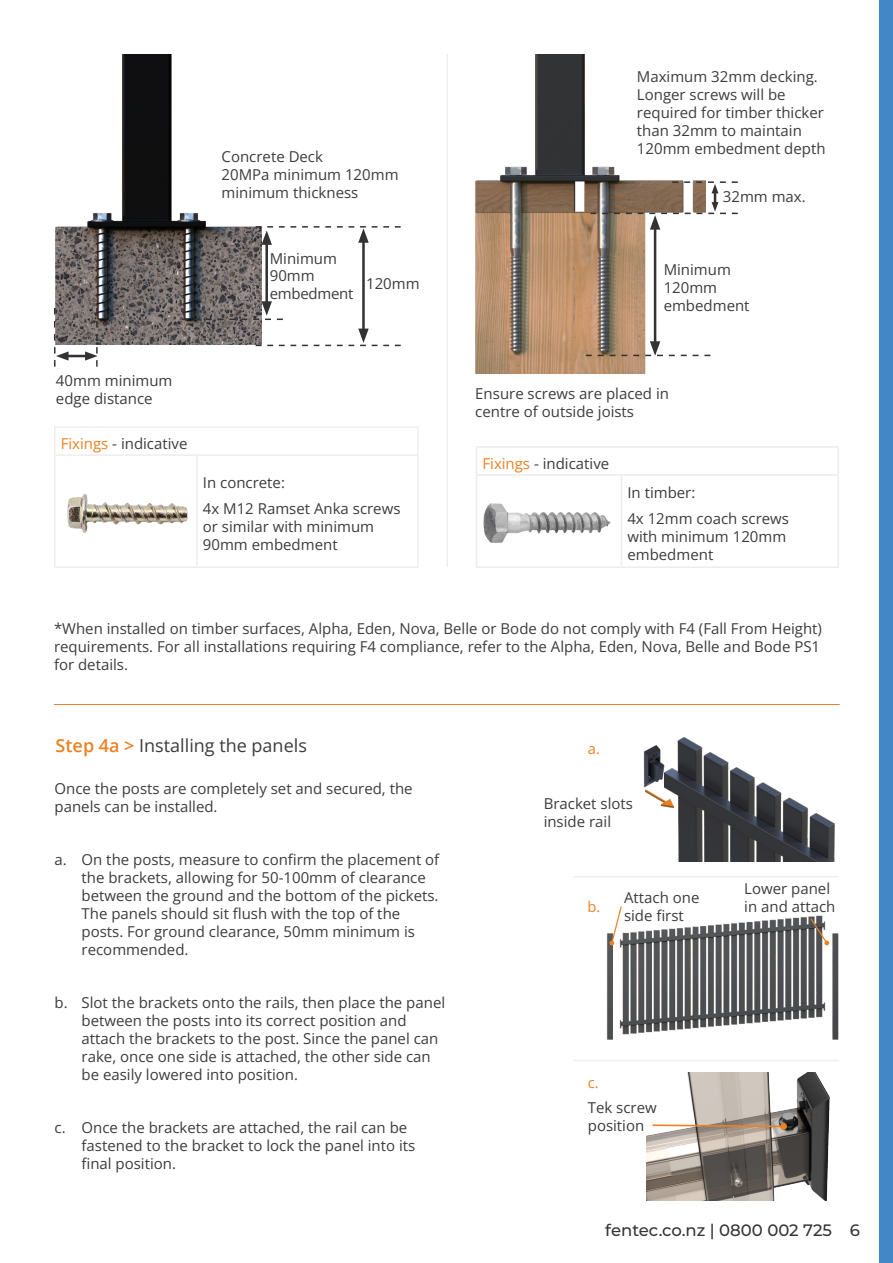
<style>
.page{position:relative;width:893px;height:1263px;background:#fff}
.page>*{position:absolute;margin:0;border:0;box-sizing:border-box;transform-origin:0 0}
.t1{font:18px "Open Sans";color:#3c3c3d}
.t2{font:500 16.5px "Montserrat";color:#333434}
.t3{font:15px/18px "Open Sans";color:#3c3c3d}
.t4{font:14.7px "Open Sans";color:#ed8123}
.s1{color:#ed8123}
.s2{font-weight:600;color:#ed8123}
</style>
<div class="page">
<div style="left:879px;top:0;width:14px;height:1263px;background:#4387c7"></div>
<hr style="left:55px;top:454px;width:142px;height:2px;background:#efecea">
<hr style="left:197px;top:454px;width:220px;height:2px;background:#efecea">
<hr style="left:196px;top:456px;width:2px;height:110px;background:#efecea">
<hr style="left:54px;top:426px;width:143px;height:2px;background:#efedec">
<svg style="left:54px;top:428px;width:1px;height:27px"></svg>
<hr style="left:197px;top:426px;width:222px;height:2px;background:#efedec">
<hr style="left:417px;top:428px;width:2px;height:27px;background:#efedec">
<hr style="left:54px;top:455px;width:1px;height:111px;background:#efedec">
<hr style="left:417px;top:455px;width:2px;height:111px;background:#efedec">
<hr style="left:54px;top:566px;width:143px;height:2px;background:#efedec">
<hr style="left:197px;top:566px;width:222px;height:2px;background:#efedec">
<img style="left:67px;top:493px;width:121px;height:40px">
<img style="left:55px;top:54px;width:206px;height:290px">
<hr style="left:65px;top:355px;width:24px;height:2px;background:#333132">
<svg style="left:54px;top:308px;width:15px;height:59px"></svg>
<hr style="left:265px;top:240px;width:3px;height:66px;background:#333132">
<hr style="left:362px;top:238px;width:3px;height:95px;background:#333132">
<svg style="left:85px;top:308px;width:13px;height:59px"></svg>
<svg style="left:256px;top:329px;width:145px;height:17px"></svg>
<svg style="left:182px;top:301px;width:101px;height:19px"></svg>
<svg style="left:256px;top:226px;width:145px;height:19px"></svg>
<hr style="left:446px;top:54px;width:2px;height:513px;background:#efedec">
<hr style="left:476px;top:446px;width:145px;height:2px;background:#efecea">
<svg style="left:476px;top:448px;width:1px;height:26px"></svg>
<hr style="left:621px;top:446px;width:218px;height:2px;background:#efecea">
<hr style="left:837px;top:448px;width:2px;height:26px;background:#efecea">
<hr style="left:476px;top:474px;width:145px;height:2px;background:#efecea">
<hr style="left:476px;top:476px;width:1px;height:90px;background:#efecea">
<hr style="left:621px;top:474px;width:218px;height:2px;background:#efecea">
<hr style="left:621px;top:476px;width:1px;height:90px;background:#efecea">
<hr style="left:837px;top:476px;width:2px;height:90px;background:#efecea">
<hr style="left:476px;top:566px;width:145px;height:2px;background:#efecea">
<hr style="left:621px;top:566px;width:218px;height:2px;background:#efecea">
<img style="left:483px;top:503px;width:128px;height:40px">
<img style="left:476px;top:54px;width:229px;height:320px">
<hr style="left:654px;top:225px;width:2px;height:121px;background:#333132">
<svg style="left:586px;top:341px;width:124px;height:15px"></svg>
<svg style="left:590px;top:181px;width:148px;height:49px"></svg>
<img style="left:643px;top:745px;width:22px;height:43px">
<img style="left:665px;top:738px;width:170px;height:123px">
<img style="left:645px;top:788px;width:29px;height:24px">
<img style="left:647px;top:1072px;width:182px;height:129px">
<svg style="left:651px;top:1123px;width:136px;height:7px"></svg>
<img style="left:607px;top:915px;width:231px;height:125px">
<svg style="left:609px;top:906px;width:14px;height:40px"></svg>
<svg style="left:809px;top:917px;width:20px;height:29px"></svg>
<hr style="left:574px;top:876px;width:265px;height:1px;background:#efedec">
<hr style="left:574px;top:1060px;width:265px;height:1px;background:#efedec">
<hr style="left:54px;top:704px;width:786px;height:1px;background:#ed8123">
<p class="t3" style="left:222px;top:147px;width:103px">Concrete Deck</p>
<p class="t3" style="left:222px;top:165px;width:178px">20MPa minimum 120mm minimum thickness</p>
<p class="t3" style="left:270px;top:250px;width:85px;line-height:17.1px">Minimum<br>90mm embedment</p>
<p class="t3" style="left:366px;top:274px;width:55px">120mm</p>
<p class="t3" style="left:56px;top:372px;width:118px">40mm minimum edge distance</p>
<p class="t3" style="left:61px;top:434px;width:128px"><span class="s1">Fixings</span> - indicative</p>
<p class="t3" style="left:203px;top:473px;width:84px">In concrete:</p>
<p class="t3" style="left:203px;top:500px;width:199px">4x M12 Ramset Anka screws or similar with minimum<br>90mm embedment</p>
<p class="t3" style="left:637px;top:67px;width:190px">Maximum 32mm decking.<br>Longer screws will be required for timber thicker than 32mm to maintain<br>120mm embedment depth</p>
<p class="t3" style="left:723px;top:187px;width:84px">32mm max.</p>
<p class="t3" style="left:664px;top:260px;width:87px">Minimum<br>120mm embedment</p>
<p class="t3" style="left:475px;top:384px;width:195px">Ensure screws are placed in centre of outside joists</p>
<p class="t3" style="left:482px;top:454px;width:128px"><span class="s1">Fixings</span> - indicative</p>
<p class="t3" style="left:627px;top:483px;width:69px">In timber:</p>
<p class="t3" style="left:627px;top:509px;width:163px">4x 12mm coach screws with minimum 120mm embedment</p>
<p class="t3" style="left:54px;top:619px;width:769px;text-align:justify">*When installed on timber surfaces, Alpha, Eden, Nova, Belle or Bode do not comply with F4 (Fall From Height) requirements. For all installations requiring F4 compliance, refer to the Alpha, Eden, Nova, Belle and Bode PS1 for details.</p>
<p class="t1" style="left:56px;top:733px;width:253px"><span class="s2">Step 4a &gt;</span> Installing the panels</p>
<p class="t3" style="left:55px;top:779px;width:360px">Once the posts are completely set and secured, the panels can be installed.</p>
<p class="t3" style="left:82px;top:850px;width:359px;text-indent:-27px">a. On the posts, measure to confirm the placement of the brackets, allowing for 50-100mm of clearance between the ground and the bottom of the pickets.<br>The panels should sit flush with the top of the posts. For ground clearance, 50mm minimum is recommended.</p>
<p class="t3" style="left:82px;top:993px;width:365px;text-indent:-27px">b. Slot the brackets onto the rails, then place the panel between the posts into its correct position and attach the brackets to the post. Since the panel can rake, once one side is attached, the other side can be easily lowered into position.</p>
<p class="t3" style="left:82px;top:1118px;width:335px;text-indent:-27px">c. Once the brackets are attached, the rail can be fastened to the bracket to lock the panel into its final position.</p>
<p class="t4" style="left:588px;top:738px;width:14px">a.</p>
<p class="t3" style="left:544px;top:794px;width:91px">Bracket slots inside rail</p>
<p class="t4" style="left:588px;top:897px;width:14px">b.</p>
<p class="t3" style="left:624px;top:888px;width:77px">Attach one side first</p>
<p class="t3" style="left:744px;top:879px;width:93px">Lower panel in and attach</p>
<p class="t4" style="left:588px;top:1073px;width:12px">c.</p>
<p class="t3" style="left:588px;top:1098px;width:70px">Tek screw position</p>
<p class="t2" style="left:605px;top:1219px;width:256px">fentec.co.nz | 0800 002 725 6</p>
</div>
